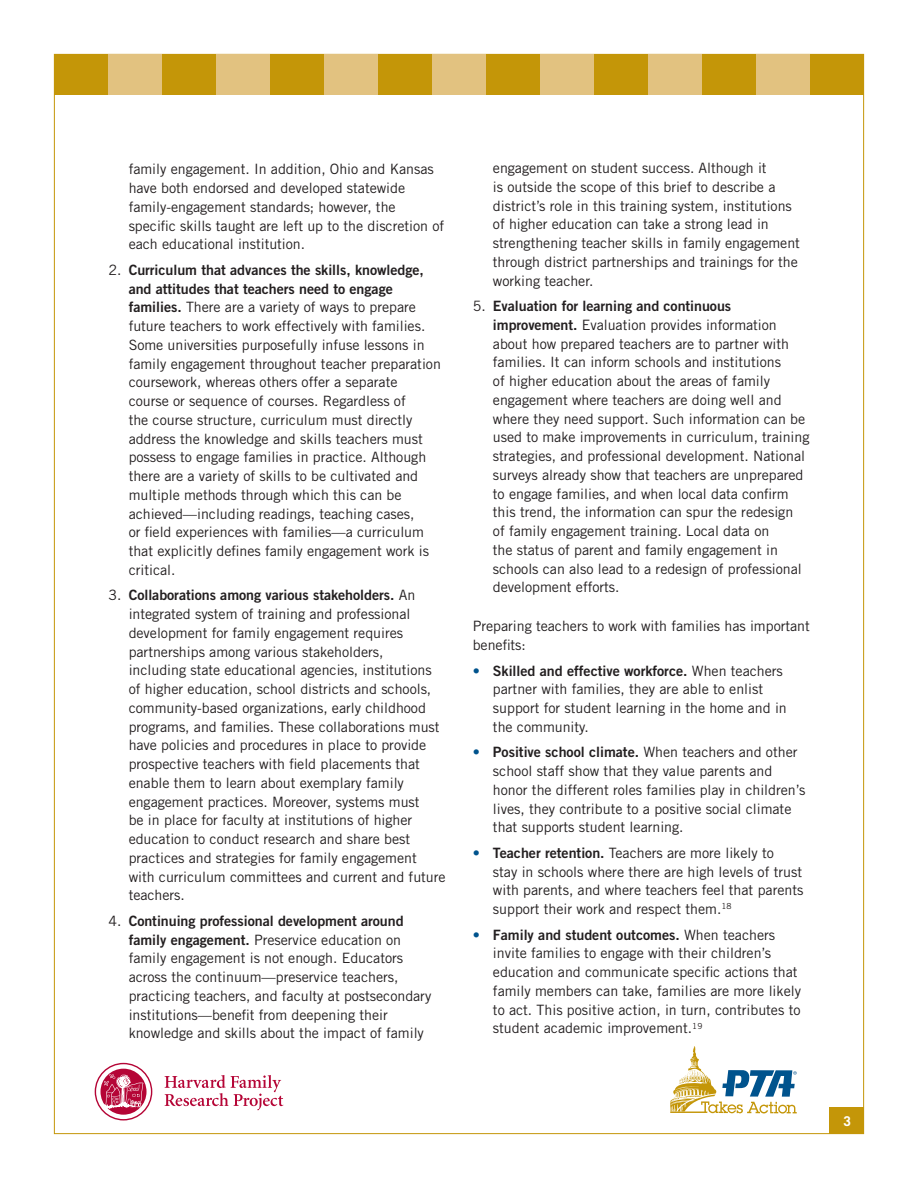
<style>
.page{position:relative;width:918px;height:1188px;background:#fff}
.page>*{position:absolute;margin:0;border:0;box-sizing:border-box;transform-origin:0 0}
.bullet{font:14.25px/18.8px "Trade Gothic";letter-spacing:-.005em;color:#231f20}
.body{font:14.25px/18.8px "Trade Gothic";color:#231f20}
.t1{font:700 13.5px "Trade Gothic";color:#fff}
.s1{font-family:"Trade Gothic Bold Two"}
.s2{color:#00538d}
</style>
<div class="page">
<div style="left:54px;top:54px;width:810px;height:40px;background:#c49608"></div>
<div style="left:108px;top:54px;width:54px;height:40px;background:#e2c280"></div>
<div style="left:216px;top:54px;width:54px;height:40px;background:#e2c280"></div>
<div style="left:324px;top:54px;width:54px;height:40px;background:#e2c280"></div>
<div style="left:432px;top:54px;width:54px;height:40px;background:#e2c280"></div>
<div style="left:540px;top:54px;width:54px;height:40px;background:#e2c280"></div>
<div style="left:648px;top:54px;width:54px;height:40px;background:#e2c280"></div>
<div style="left:756px;top:54px;width:54px;height:40px;background:#e2c280"></div>
<div style="left:830px;top:1107px;width:34px;height:27px;background:#c49608"></div>
<svg style="left:670px;top:1046px;width:127px;height:68px"></svg>
<svg style="left:165px;top:1075px;width:118px;height:35px"></svg>
<svg style="left:95px;top:1063px;width:57px;height:58px"></svg>
<p class="bullet" style="left:129px;top:160px;width:317px">family engagement. In addition, Ohio and Kansas have both endorsed and developed statewide family-engagement standards; however, the specific skills taught are left up to the discretion of each educational institution.</p>
<p class="bullet" style="left:129px;top:260px;width:314px;text-indent:-20px">2. <span class="s1">Curriculum that advances the skills, knowledge, and attitudes that teachers need to engage families.</span> There are a variety of ways to prepare future teachers to work effectively with families.<br>Some universities purposefully infuse lessons in family engagement throughout teacher preparation coursework, whereas others offer a separate course or sequence of courses. Regardless of<br>the course structure, curriculum must directly address the knowledge and skills teachers must possess to engage families in practice. Although there are a variety of skills to be cultivated and multiple methods through which this can be achieved—including readings, teaching cases,<br>or field experiences with families—a curriculum that explicitly defines family engagement work is critical.</p>
<p class="bullet" style="left:129px;top:586px;width:318px;text-indent:-20px">3. <span class="s1">Collaborations among various stakeholders.</span> An integrated system of training and professional development for family engagement requires partnerships among various stakeholders,<br>including state educational agencies, institutions of higher education, school districts and schools, community-based organizations, early childhood programs, and families. These collaborations must have policies and procedures in place to provide prospective teachers with field placements that enable them to learn about exemplary family engagement practices. Moreover, systems must<br>be in place for faculty at institutions of higher education to conduct research and share best practices and strategies for family engagement with curriculum committees and current and future teachers.</p>
<p class="bullet" style="left:129px;top:911px;width:304px;text-indent:-20px">4. <span class="s1">Continuing professional development around family engagement.</span> Preservice education on family engagement is not enough. Educators across the continuum—preservice teachers, practicing teachers, and faculty at postsecondary institutions—benefit from deepening their knowledge and skills about the impact of family</p>
<p class="bullet" style="left:493px;top:158px;width:309px">engagement on student success. Although it<br>is outside the scope of this brief to describe a district’s role in this training system, institutions of higher education can take a strong lead in strengthening teacher skills in family engagement through district partnerships and trainings for the working teacher.</p>
<p class="bullet" style="left:493px;top:296px;width:318px;text-indent:-20px">5. <span class="s1">Evaluation for learning and continuous improvement.</span> Evaluation provides information about how prepared teachers are to partner with families. It can inform schools and institutions<br>of higher education about the areas of family engagement where teachers are doing well and where they need support. Such information can be used to make improvements in curriculum, training strategies, and professional development. National surveys already show that teachers are unprepared to engage families, and when local data confirm this trend, the information can spur the redesign<br>of family engagement training. Local data on<br>the status of parent and family engagement in schools can also lead to a redesign of professional development efforts.</p>
<p class="body" style="left:473px;top:617px;width:339px">Preparing teachers to work with families has important benefits:</p>
<p class="bullet" style="left:493px;top:661px;width:295px;text-indent:-20px"><span class="s2">•</span> <span class="s1">Skilled and effective workforce.</span> When teachers partner with families, they are able to enlist support for student learning in the home and in the community.</p>
<p class="bullet" style="left:493px;top:743px;width:314px;text-indent:-20px"><span class="s2">•</span> <span class="s1">Positive school climate.</span> When teachers and other school staff show that they value parents and honor the different roles families play in children’s lives, they contribute to a positive social climate that supports student learning.</p>
<p class="bullet" style="left:493px;top:843px;width:312px;text-indent:-20px"><span class="s2">•</span> <span class="s1">Teacher retention.</span> Teachers are more likely to<br>stay in schools where there are high levels of trust with parents, and where teachers feel that parents support their work and respect them.<sup>18</sup></p>
<p class="bullet" style="left:493px;top:925px;width:310px;text-indent:-20px"><span class="s2">•</span> <span class="s1">Family and student outcomes.</span> When teachers invite families to engage with their children’s education and communicate specific actions that family members can take, families are more likely to act. This positive action, in turn, contributes to student academic improvement.<sup>19</sup></p>
<p class="t1" style="left:843px;top:1113px;width:9px">3</p>
</div>
